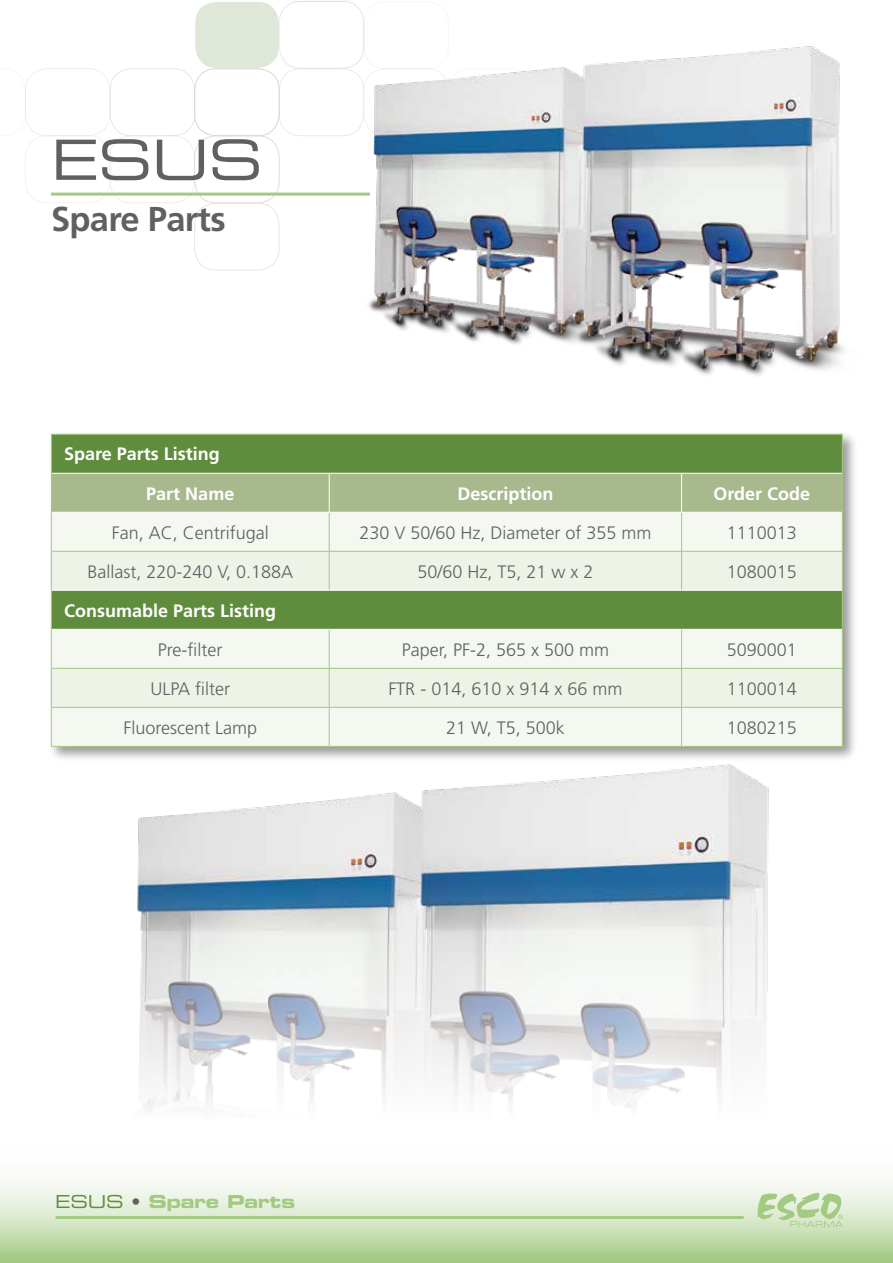
<style>
.page{position:relative;width:893px;height:1263px;background:#fff}
.page>*{position:absolute;margin:0;border:0;box-sizing:border-box;transform-origin:0 0}
.t1{font:55.5px "Eurostile LT Std Ex 2";color:#5f6062}
.t2{font:700 34.5px "Frutiger LT Std";letter-spacing:-.02em;color:#5f6062}
.t3{font:300 18px "Frutiger LT Std";color:#5f6062}
.t4{font:700 18px/39px "Frutiger LT Std";color:#fff}
.t5{font:17.85px "Eurostile LT Std Bold Ex 2";letter-spacing:-.02em;color:#a3ca83}
.s1{font-family:"Eurostile LT Std Ex 2";color:#618d3d}
.s2{font-family:"Eurostile LT Std Ex 2";color:#5f6062}
</style>
<div class="page">
<svg style="left:872px;top:1180px;width:21px;height:83px"></svg>
<svg style="left:293px;top:0;width:56px;height:2px"></svg>
<div style="left:110px;top:1px;width:85px;height:68px;border:1px solid #fff;border-radius:22px"></div>
<div style="left:195px;top:1px;width:84px;height:67px;background:#dfe8d8;border-radius:22px"></div>
<div style="left:194px;top:1px;width:86px;height:68px;border:1px solid #fff;border-radius:22px"></div>
<div style="left:25px;top:68px;width:85px;height:68px;border:1px solid #aaacaf;border-radius:22px"></div>
<div style="left:110px;top:68px;width:85px;height:68px;border:1px solid #aaacaf;border-radius:22px"></div>
<div style="left:194px;top:68px;width:86px;height:68px;border:1px solid #aaacaf;border-radius:22px"></div>
<div style="left:194px;top:135px;width:86px;height:68px;border:1px solid #aaacaf;border-radius:22px"></div>
<div style="left:110px;top:135px;width:85px;height:68px;border:1px solid #aaacaf;border-radius:22px"></div>
<div style="left:194px;top:203px;width:86px;height:68px;border:1px solid #aaacaf;border-radius:22px"></div>
<div style="left:25px;top:135px;width:85px;height:68px;border:1px solid #aaacaf;border-radius:22px"></div>
<img style="left:0;top:764px;width:872px;height:499px">
<div style="left:48px;top:431px;width:810px;height:331px;background:#000;opacity:.4"></div>
<div style="left:52px;top:435px;width:790px;height:38px;background:#608d3d"></div>
<div style="left:52px;top:474px;width:790px;height:38px;background:#a7b98d"></div>
<div style="left:52px;top:513px;width:790px;height:233px;background:#f4f8f1"></div>
<svg style="left:52px;top:552px;width:790px;height:155px;fill:#edf4e7"></svg>
<hr style="left:51px;top:434px;width:278px;height:1px;background:#a3ca83">
<hr style="left:51px;top:435px;width:1px;height:38px;background:#a3ca83">
<hr style="left:329px;top:434px;width:353px;height:1px;background:#a3ca83">
<hr style="left:682px;top:434px;width:161px;height:1px;background:#a3ca83">
<hr style="left:842px;top:435px;width:1px;height:38px;background:#a3ca83">
<hr style="left:51px;top:473px;width:1px;height:39px;background:#a3ca83">
<hr style="left:842px;top:473px;width:1px;height:39px;background:#a3ca83">
<hr style="left:51px;top:512px;width:1px;height:39px;background:#a3ca83">
<hr style="left:842px;top:512px;width:1px;height:39px;background:#a3ca83">
<hr style="left:51px;top:551px;width:1px;height:39px;background:#a3ca83">
<hr style="left:842px;top:551px;width:1px;height:39px;background:#a3ca83">
<hr style="left:51px;top:590px;width:1px;height:39px;background:#a3ca83">
<hr style="left:842px;top:590px;width:1px;height:39px;background:#a3ca83">
<hr style="left:51px;top:629px;width:1px;height:39px;background:#a3ca83">
<hr style="left:842px;top:629px;width:1px;height:39px;background:#a3ca83">
<hr style="left:51px;top:668px;width:1px;height:39px;background:#a3ca83">
<hr style="left:842px;top:668px;width:1px;height:39px;background:#a3ca83">
<hr style="left:51px;top:707px;width:1px;height:39px;background:#a3ca83">
<hr style="left:842px;top:707px;width:1px;height:39px;background:#a3ca83">
<hr style="left:51px;top:746px;width:278px;height:1px;background:#a3ca83">
<hr style="left:329px;top:746px;width:353px;height:1px;background:#a3ca83">
<hr style="left:682px;top:746px;width:161px;height:1px;background:#a3ca83">
<hr style="left:329px;top:512px;width:1px;height:39px;background:#a3ca83">
<hr style="left:681px;top:512px;width:1px;height:39px;background:#a3ca83">
<hr style="left:52px;top:551px;width:277px;height:1px;background:#a3ca83">
<hr style="left:329px;top:551px;width:353px;height:1px;background:#a3ca83">
<hr style="left:329px;top:551px;width:1px;height:39px;background:#a3ca83">
<hr style="left:682px;top:551px;width:160px;height:1px;background:#a3ca83">
<hr style="left:681px;top:551px;width:1px;height:39px;background:#a3ca83">
<hr style="left:329px;top:629px;width:1px;height:39px;background:#a3ca83">
<hr style="left:681px;top:629px;width:1px;height:39px;background:#a3ca83">
<hr style="left:52px;top:668px;width:277px;height:1px;background:#a3ca83">
<hr style="left:329px;top:668px;width:353px;height:1px;background:#a3ca83">
<hr style="left:329px;top:668px;width:1px;height:39px;background:#a3ca83">
<hr style="left:682px;top:668px;width:160px;height:1px;background:#a3ca83">
<hr style="left:681px;top:668px;width:1px;height:39px;background:#a3ca83">
<hr style="left:52px;top:707px;width:277px;height:1px;background:#a3ca83">
<hr style="left:329px;top:707px;width:353px;height:1px;background:#a3ca83">
<hr style="left:329px;top:707px;width:1px;height:39px;background:#a3ca83">
<hr style="left:682px;top:707px;width:160px;height:1px;background:#a3ca83">
<hr style="left:681px;top:707px;width:1px;height:39px;background:#a3ca83">
<hr style="left:52px;top:473px;width:277px;height:1px;background:#fff">
<hr style="left:329px;top:473px;width:353px;height:1px;background:#fff">
<hr style="left:329px;top:473px;width:1px;height:39px;background:#fff">
<hr style="left:682px;top:473px;width:160px;height:1px;background:#fff">
<hr style="left:681px;top:473px;width:1px;height:39px;background:#fff">
<hr style="left:52px;top:512px;width:277px;height:1px;background:#fff">
<hr style="left:329px;top:512px;width:353px;height:1px;background:#fff">
<hr style="left:682px;top:512px;width:160px;height:1px;background:#fff">
<hr style="left:52px;top:590px;width:277px;height:1px;background:#fff">
<hr style="left:329px;top:590px;width:353px;height:1px;background:#fff">
<hr style="left:682px;top:590px;width:160px;height:1px;background:#fff">
<hr style="left:52px;top:629px;width:277px;height:1px;background:#fff">
<hr style="left:329px;top:629px;width:353px;height:1px;background:#fff">
<hr style="left:682px;top:629px;width:160px;height:1px;background:#fff">
<img style="left:266px;top:15px;width:579px;height:361px">
<hr style="left:51px;top:193px;width:319px;height:3px;background:#a3ca83">
<hr style="left:57px;top:1216px;width:686px;height:3px;background:#a3ca83">
<svg style="left:758px;top:1193px;width:85px;height:34px"></svg>
<h1 class="t1" style="left:51px;top:122px;width:214px">ESUS</h1>
<h2 class="t2" style="left:51px;top:199px;width:176px">Spare Parts</h2>
<p class="t4" style="left:146px;top:435px;width:90px;text-indent:-82px">Spare Parts Listing<br>Part Name</p>
<p class="t4" style="left:457px;top:474px;width:97px">Description</p>
<p class="t4" style="left:714px;top:474px;width:98px">Order Code</p>
<p class="t3" style="left:112px;top:522px;width:159px">Fan, AC, Centrifugal</p>
<p class="t3" style="left:359px;top:522px;width:294px">230 V 50/60 Hz, Diameter of 355 mm</p>
<p class="t3" style="left:727px;top:522px;width:72px">1110013</p>
<p class="t3" style="left:87px;top:561px;width:207px">Ballast, 220-240 V, 0.188A</p>
<p class="t3" style="left:417px;top:561px;width:178px">50/60 Hz, T5, 21 w x 2</p>
<p class="t3" style="left:727px;top:561px;width:72px">1080015</p>
<p class="t4" style="left:64px;top:591px;width:214px">Consumable Parts Listing</p>
<p class="t3" style="left:158px;top:639px;width:66px">Pre-filter</p>
<p class="t3" style="left:402px;top:639px;width:209px">Paper, PF-2, 565 x 500 mm</p>
<p class="t3" style="left:727px;top:639px;width:72px">5090001</p>
<p class="t3" style="left:150px;top:678px;width:81px">ULPA filter</p>
<p class="t3" style="left:388px;top:678px;width:236px">FTR - 014, 610 x 914 x 66 mm</p>
<p class="t3" style="left:727px;top:678px;width:72px">1100014</p>
<p class="t3" style="left:123px;top:717px;width:135px">Fluorescent Lamp</p>
<p class="t3" style="left:446px;top:717px;width:120px">21 W, T5, 500k</p>
<p class="t3" style="left:727px;top:717px;width:72px">1080215</p>
<p class="t5" style="left:55px;top:1189px;width:241px"><span class="s1">ESUS</span> <span class="s2">•</span> Spare Parts</p>
</div>
